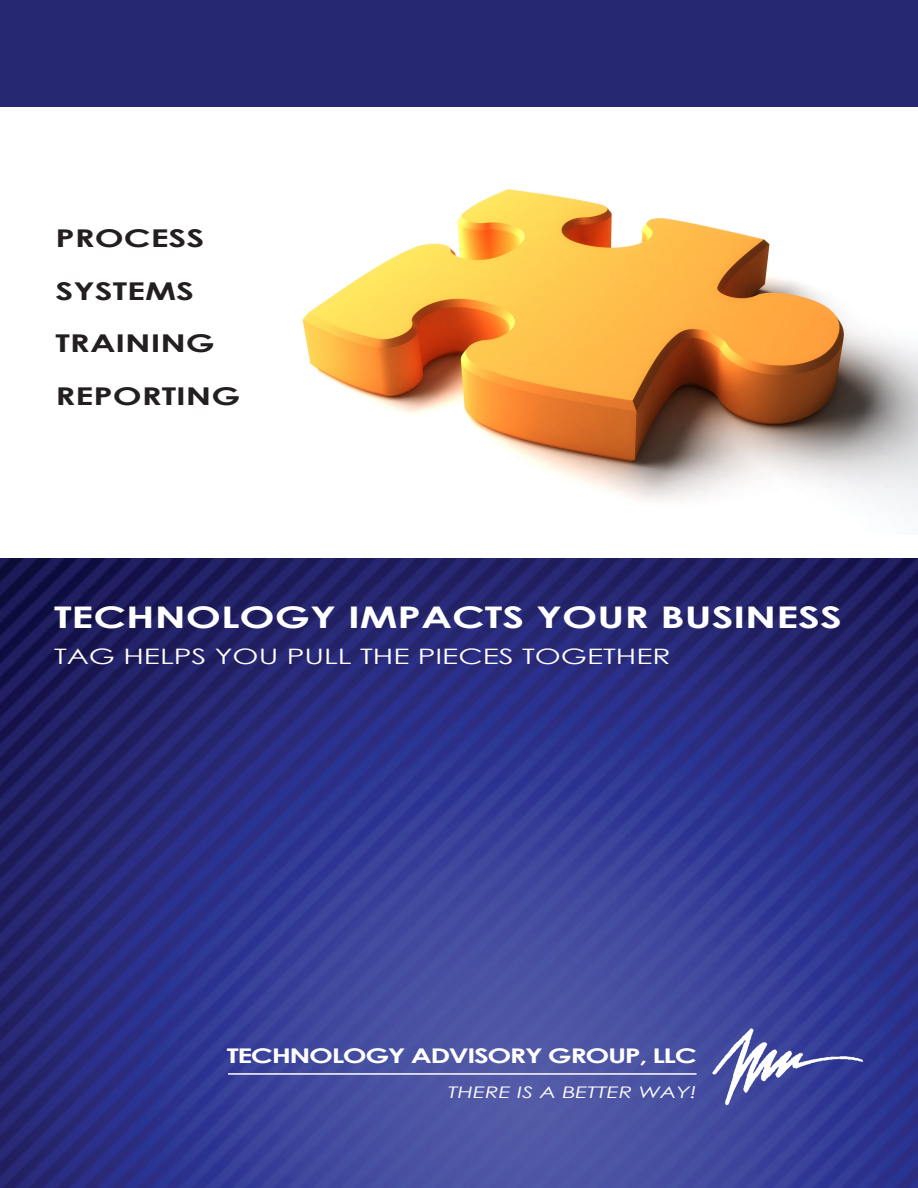
<style>
.page{position:relative;width:918px;height:1188px;background:#fff}
.page>*{position:absolute;margin:0;border:0;box-sizing:border-box;transform-origin:0 0}
.t1{font:700 29.85px "Century Gothic";color:#fff;scale:1.41 1}
.t2{font:700 24.45px "Century Gothic";color:#231f20;scale:1.41 1}
.t3{font:21.3px "Century Gothic";color:#fff;scale:1.41 1}
.t4{font:700 20.25px "Century Gothic";letter-spacing:-.05em;color:#fff;scale:1.41 1}
.t5{font:italic 15.9px "Century Gothic";color:#fff;scale:1.41 1}
</style>
<div class="page">
<img style="left:302px;top:189px;width:616px;height:342px">
<img style="left:0;top:558px;width:918px;height:630px">
<img style="left:709px;top:1027px;width:157px;height:81px">
<div style="left:0;top:0;width:918px;height:106px;background:#272872"></div>
<hr style="left:228px;top:1073px;width:469px;height:2px;background:#fff">
<p class="t2" style="left:56px;top:220px;width:107px">PROCESS</p>
<p class="t2" style="left:56px;top:272px;width:100px">SYSTEMS</p>
<p class="t2" style="left:56px;top:325px;width:115px">TRAINING</p>
<p class="t2" style="left:56px;top:377px;width:133px">REPORTING</p>
<p class="t1" style="left:54px;top:594px;width:560px">TECHNOLOGY IMPACTS YOUR BUSINESS</p>
<p class="t3" style="left:54px;top:641px;width:439px">TAG HELPS YOU PULL THE PIECES TOGETHER</p>
<p class="t4" style="left:227px;top:1040px;width:335px">TECHNOLOGY ADVISORY GROUP, LLC</p>
<p class="t5" style="left:448px;top:1081px;width:178px">THERE IS A BETTER WAY!</p>
</div>
